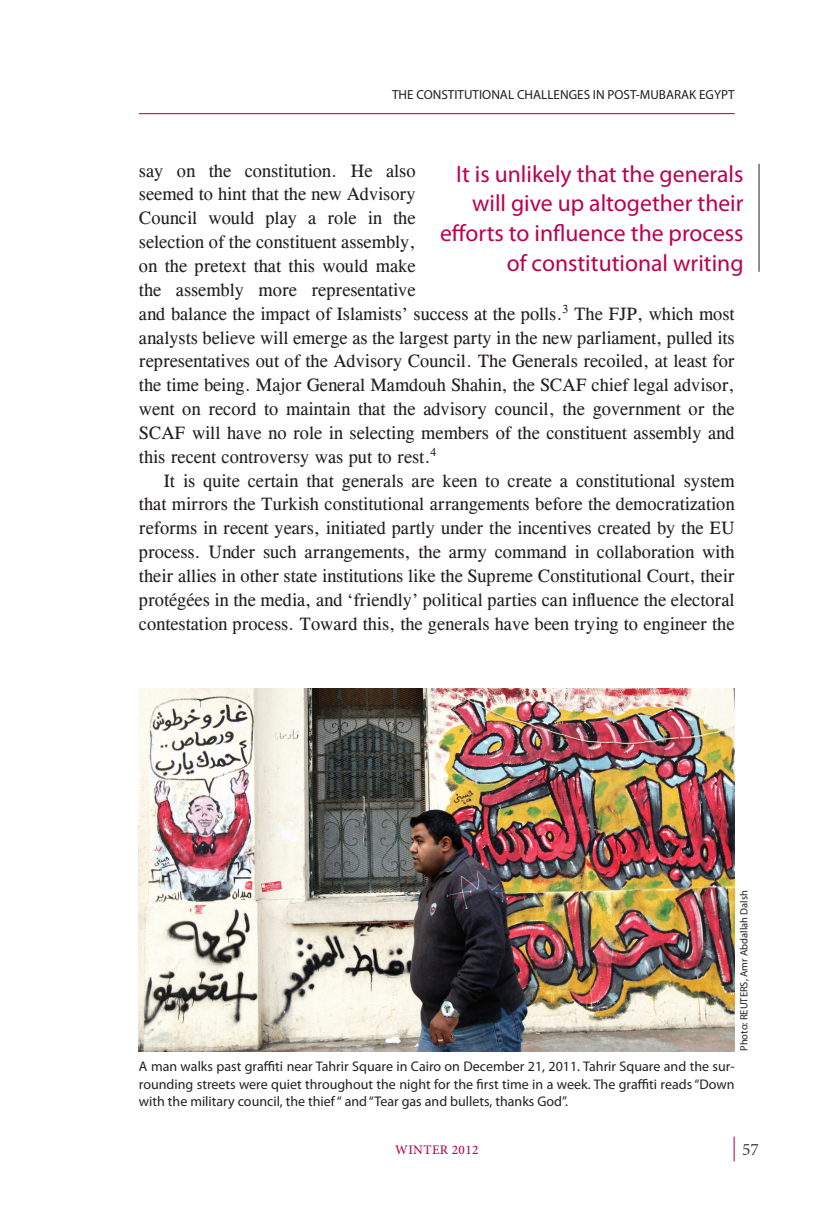
<style>
.page{position:relative;width:824px;height:1221px;background:#fff}
.page>*{position:absolute;margin:0;border:0;box-sizing:border-box;transform-origin:0 0}
.t1{font:23.62px/29.8px "Myriad Pro";color:#ba0152;text-align:right}
.t2{font:18.38px/23.8px "CG Times";color:#231f20}
.t3{font:17.5px "Minion Pro";color:#3e3e3f}
.t4{font:14px/17.5px "Myriad Pro";color:#231f20;text-align:justify}
.t5{font:13.12px "Myriad Pro";color:#231f20}
.t6{font:500 13.12px "Minion Pro";letter-spacing:.03em;color:#ba0152}
.t7{font:10.5px "Myriad Pro";color:#231f20}
</style>
<div class="page">
<svg style="left:733px;top:1136px;width:1px;height:25px"></svg>
<hr style="left:139px;top:113px;width:595px;height:1px;background:#ba0152">
<hr style="left:758px;top:164px;width:1px;height:108px;background:#231f20">
<img style="left:139px;top:688px;width:595px;height:362px">
<p class="t5" style="left:392px;top:87px;width:344px">THE CONSTITUTIONAL CHALLENGES IN POST-MUBARAK EGYPT</p>
<p class="t2" style="left:139px;top:158px;width:597px">say on the constitution. He also<br>seemed to hint that the new Advisory<br>Council would play a role in the<br>selection of the constituent assembly,<br>on the pretext that this would make<br>the assembly more representative<br>and balance the impact of Islamists’ success at the polls.<sup>3</sup> The FJP, which most analysts believe will emerge as the largest party in the new parliament, pulled its representatives out of the Advisory Council. The Generals recoiled, at least for the time being. Major General Mamdouh Shahin, the SCAF chief legal advisor, went on record to maintain that the advisory council, the government or the SCAF will have no role in selecting members of the constituent assembly and this recent controversy was put to rest.<sup>4</sup></p>
<p class="t2" style="left:139px;top:468px;width:597px;text-align:justify;text-indent:25px">It is quite certain that generals are keen to create a constitutional system that mirrors the Turkish constitutional arrangements before the democratization reforms in recent years, initiated partly under the incentives created by the EU process. Under such arrangements, the army command in collaboration with their allies in other state institutions like the Supreme Constitutional Court, their protégées in the media, and ‘friendly’ political parties can influence the electoral contestation process. Toward this, the generals have been trying to engineer the</p>
<p class="t1" style="left:440px;top:158px;width:305px">It is unlikely that the generals will give up altogether their efforts to influence the process of constitutional writing</p>
<p class="t7" style="left:737px;top:1050px;width:162px;rotate:-90deg">Photo: REUTERS, Amr Abdallah Dalsh</p>
<p class="t4" style="left:139px;top:1057px;width:597px">A man walks past graffiti near Tahrir Square in Cairo on December 21, 2011. Tahrir Square and the sur&shy;rounding streets were quiet throughout the night for the first time in a week. The graffiti reads “Down with the military council, the thief “ and “Tear gas and bullets, thanks God”.</p>
<p class="t6" style="left:395px;top:1140px;width:85px">WINTER 2012</p>
<p class="t3" style="left:742px;top:1137px;width:18px">57</p>
</div>
